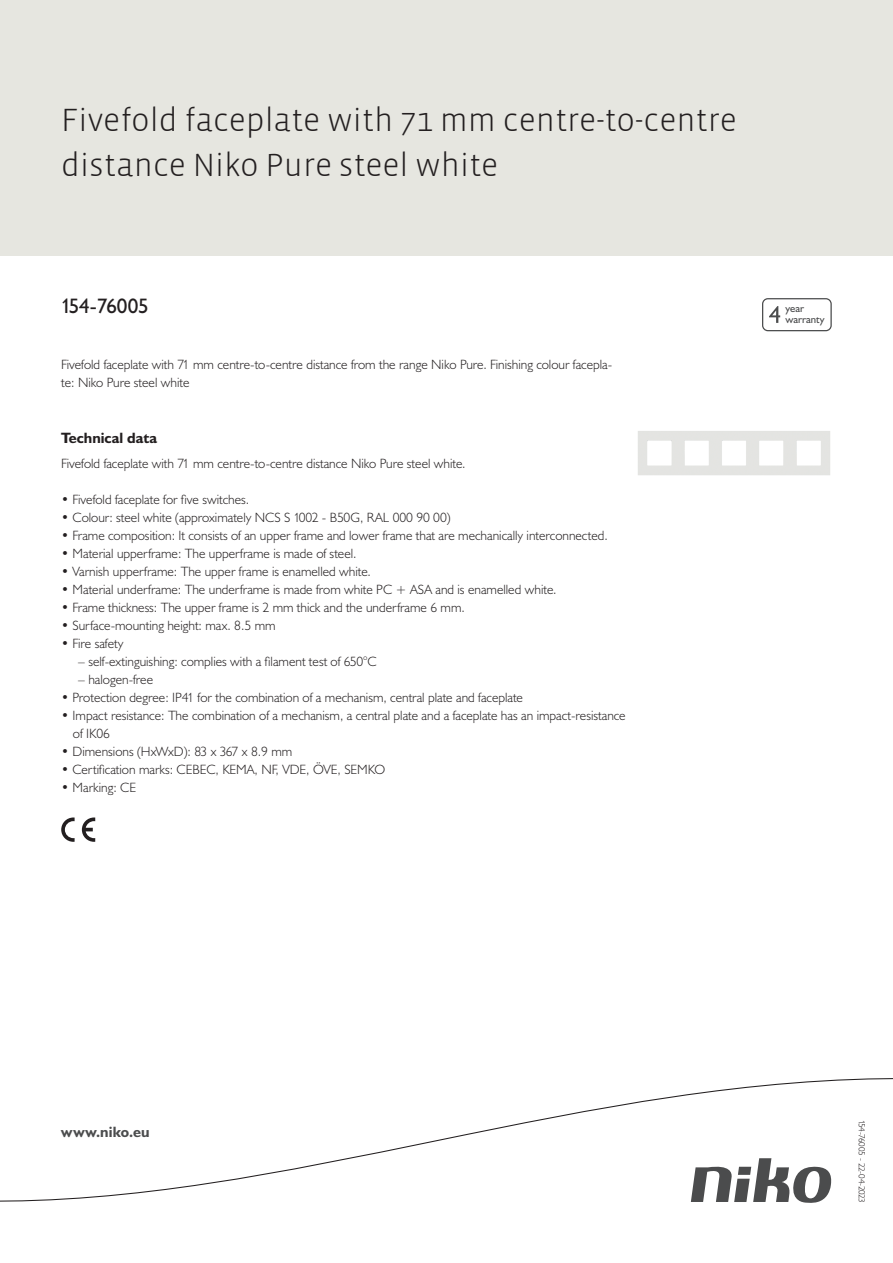
<style>
.page{position:relative;width:893px;height:1263px;background:#fff}
.page>*{position:absolute;margin:0;border:0;box-sizing:border-box;transform-origin:0 0}
.Title_datasheets{font:300 33px/45px "Vista Sans";color:#231f20}
.Article_number{font:21px "Humanist 521 BT";letter-spacing:-.015em;color:#231f20}
.Titles_parts{font:700 15px "Humanist 521 BT";color:#231f20}
.titel_afbeelding{font:700 15px "Humanist 521 BT";letter-spacing:.005em;color:#4b4c4d}
.USP_Bullets{font:300 13.5px/18px "Humanist 521 BT";color:#231f20}
.Platte_tekst_CAB{font:300 13.5px/18px "Humanist 521 BT";color:#231f20}
.USP_Bullets_level_2{font:300 13.5px "Humanist 521 BT";color:#231f20}
.t1{font:10.8px/10.8px "Humanist 521 BT";color:#4b4c4d}
.Revision{font:300 9px "Humanist 521 BT";letter-spacing:-.03em;color:#231f20}
</style>
<div class="page">
<div style="left:0;top:0;width:893px;height:255px;background:#e6e6e0"></div>
<svg style="left:82px;top:817px;width:13px;height:25px"></svg>
<svg style="left:61px;top:817px;width:14px;height:25px"></svg>
<svg style="left:762px;top:298px;width:70px;height:33px"></svg>
<svg style="left:0;top:1078px;width:893px;height:125px"></svg>
<img style="left:638px;top:431px;width:192px;height:44px">
<p class="Title_datasheets" style="left:61px;top:98px;width:677px">Fivefold faceplate with 71 mm centre-to-centre distance Niko Pure steel white</p>
<p class="Article_number" style="left:61px;top:293px;width:89px">154-76005</p>
<p class="Platte_tekst_CAB" style="left:61px;top:355px;width:552px">Fivefold faceplate with 71 mm centre-to-centre distance from the range Niko Pure. Finishing colour facepla&shy;te: Niko Pure steel white</p>
<p class="Titles_parts" style="left:61px;top:429px;width:98px">Technical data</p>
<p class="Platte_tekst_CAB" style="left:61px;top:454px;width:406px">Fivefold faceplate with 71 mm centre-to-centre distance Niko Pure steel white.</p>
<p class="USP_Bullets" style="left:61px;top:490px;width:189px">• Fivefold faceplate for five switches.</p>
<p class="USP_Bullets" style="left:61px;top:508px;width:391px">• Colour: steel white (approximately NCS S 1002 - B50G, RAL 000 90 00)</p>
<p class="USP_Bullets" style="left:61px;top:526px;width:548px">• Frame composition: It consists of an upper frame and lower frame that are mechanically interconnected.</p>
<p class="USP_Bullets" style="left:61px;top:544px;width:297px">• Material upperframe: The upperframe is made of steel.</p>
<p class="USP_Bullets" style="left:61px;top:562px;width:311px">• Varnish upperframe: The upper frame is enamelled white.</p>
<p class="USP_Bullets" style="left:61px;top:580px;width:497px">• Material underframe: The underframe is made from white PC + ASA and is enamelled white.</p>
<p class="USP_Bullets" style="left:61px;top:598px;width:405px">• Frame thickness: The upper frame is 2 mm thick and the underframe 6 mm.</p>
<p class="USP_Bullets" style="left:61px;top:616px;width:216px">• Surface-mounting height: max. 8.5 mm</p>
<p class="USP_Bullets" style="left:61px;top:634px;width:64px">• Fire safety</p>
<p class="USP_Bullets_level_2" style="left:78px;top:653px;width:300px">– self-extinguishing: complies with a filament test of 650°C</p>
<p class="USP_Bullets_level_2" style="left:78px;top:671px;width:76px">– halogen-free</p>
<p class="USP_Bullets" style="left:61px;top:688px;width:463px">• Protection degree: IP41 for the combination of a mechanism, central plate and faceplate</p>
<p class="USP_Bullets" style="left:73px;top:706px;width:554px;text-indent:-12px">• Impact resistance: The combination of a mechanism, a central plate and a faceplate has an impact-resistance of IK06</p>
<p class="USP_Bullets" style="left:61px;top:742px;width:233px">• Dimensions (HxWxD): 83 x 367 x 8.9 mm</p>
<p class="USP_Bullets" style="left:61px;top:760px;width:326px">• Certification marks: CEBEC, KEMA, NF, VDE, ÖVE, SEMKO</p>
<p class="USP_Bullets" style="left:61px;top:778px;width:76px">• Marking: CE</p>
<p class="t1" style="left:785px;top:303px;width:41px">year warranty</p>
<p class="titel_afbeelding" style="left:61px;top:1122px;width:90px">www.niko.eu</p>
<p class="Revision" style="left:868px;top:1120px;width:85px;rotate:90deg">154-76005 - 22-04-2023</p>
</div>
